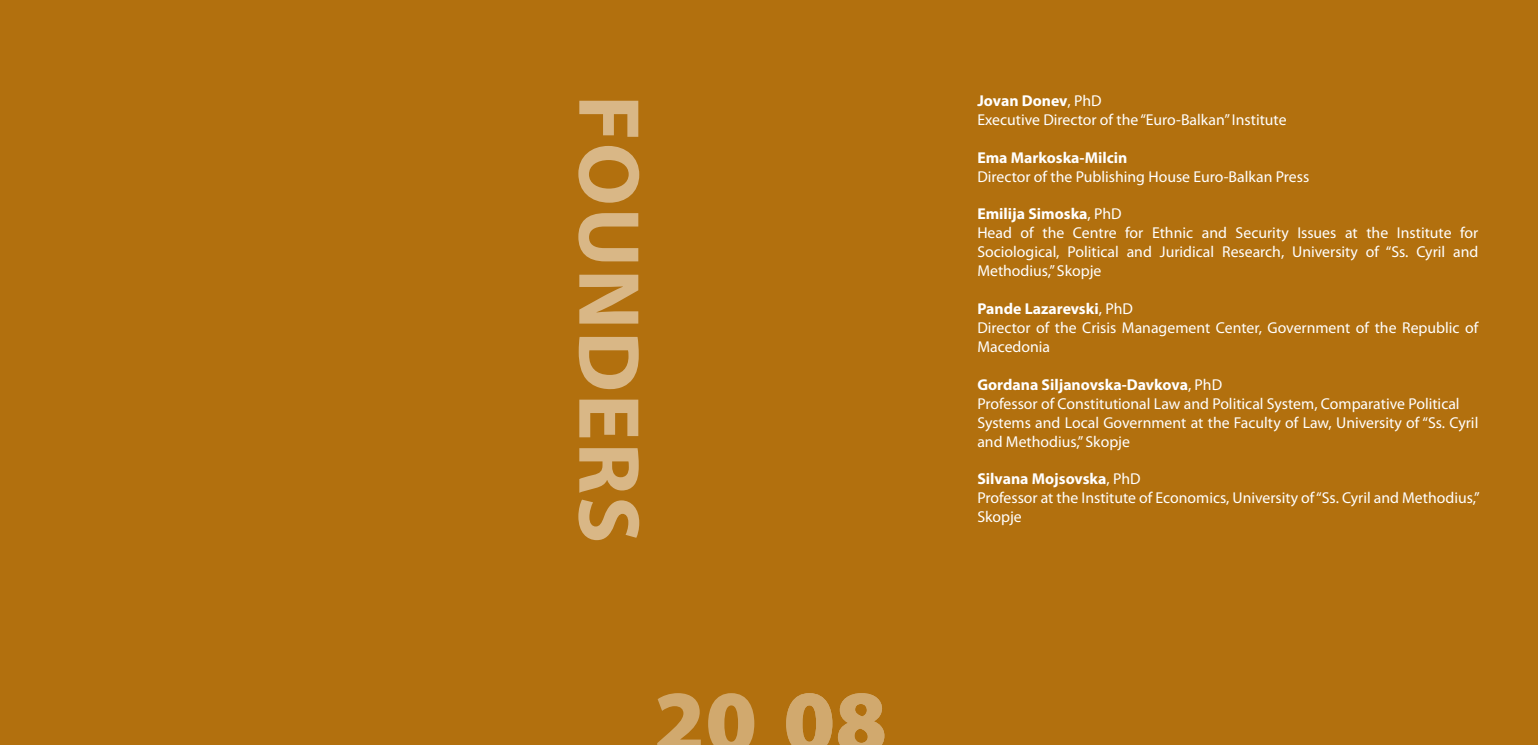
<style>
.page{position:relative;width:1538px;height:745px;background:#fff}
.page>*{position:absolute;margin:0;border:0;box-sizing:border-box;transform-origin:0 0}
.t1{font:700 87.5px "Myriad Pro";color:#d9b786}
.t2{font:15.75px/18.9px "Myriad Pro";color:#fff}
.t3{font:700 15.75px "Myriad Pro";color:#fff}
.s1{font-weight:700}
</style>
<div class="page">
<div style="left:0;top:0;width:769px;height:744px;background:#b2700e"></div>
<div style="left:769px;top:0;width:769px;height:744px;background:#b2700e"></div>
<svg style="left:786px;top:693px;width:98px;height:51px"></svg>
<svg style="left:657px;top:693px;width:97px;height:51px"></svg>
<h1 class="t1" style="left:666px;top:95px;width:443px;rotate:90deg">Founders</h1>
<p class="t2" style="left:977px;top:91px;width:311px"><span class="s1">Jovan Donev</span>, PhD<br>Executive Director of the “Euro-Balkan” Institute</p>
<p class="t3" style="left:977px;top:147px;width:152px">Ema Markoska-Milcin</p>
<p class="t2" style="left:977px;top:166px;width:333px">Director of the Publishing House Euro-Balkan Press</p>
<p class="t2" style="left:977px;top:204px;width:503px"><span class="s1">Emilija Simoska</span>, PhD<br>Head of the Centre for Ethnic and Security Issues at the Institute for Sociological, Political and Juridical Research, University of “Ss. Cyril and Methodius,” Skopje</p>
<p class="t2" style="left:977px;top:299px;width:502px"><span class="s1">Pande Lazarevski</span>, PhD<br>Director of the Crisis Management Center, Government of the Republic of<br>Macedonia</p>
<p class="t2" style="left:977px;top:374px;width:502px"><span class="s1">Gordana Siljanovska-Davkova</span>, PhD<br>Professor of Constitutional Law and Political System, Comparative Political Systems and Local Government at the Faculty of Law, University of “Ss. Cyril and Methodius,” Skopje</p>
<p class="t2" style="left:977px;top:469px;width:504px"><span class="s1">Silvana Mojsovska</span>, PhD<br>Professor at the Institute of Economics, University of “Ss. Cyril and Methodius,”<br>Skopje</p>
</div>
